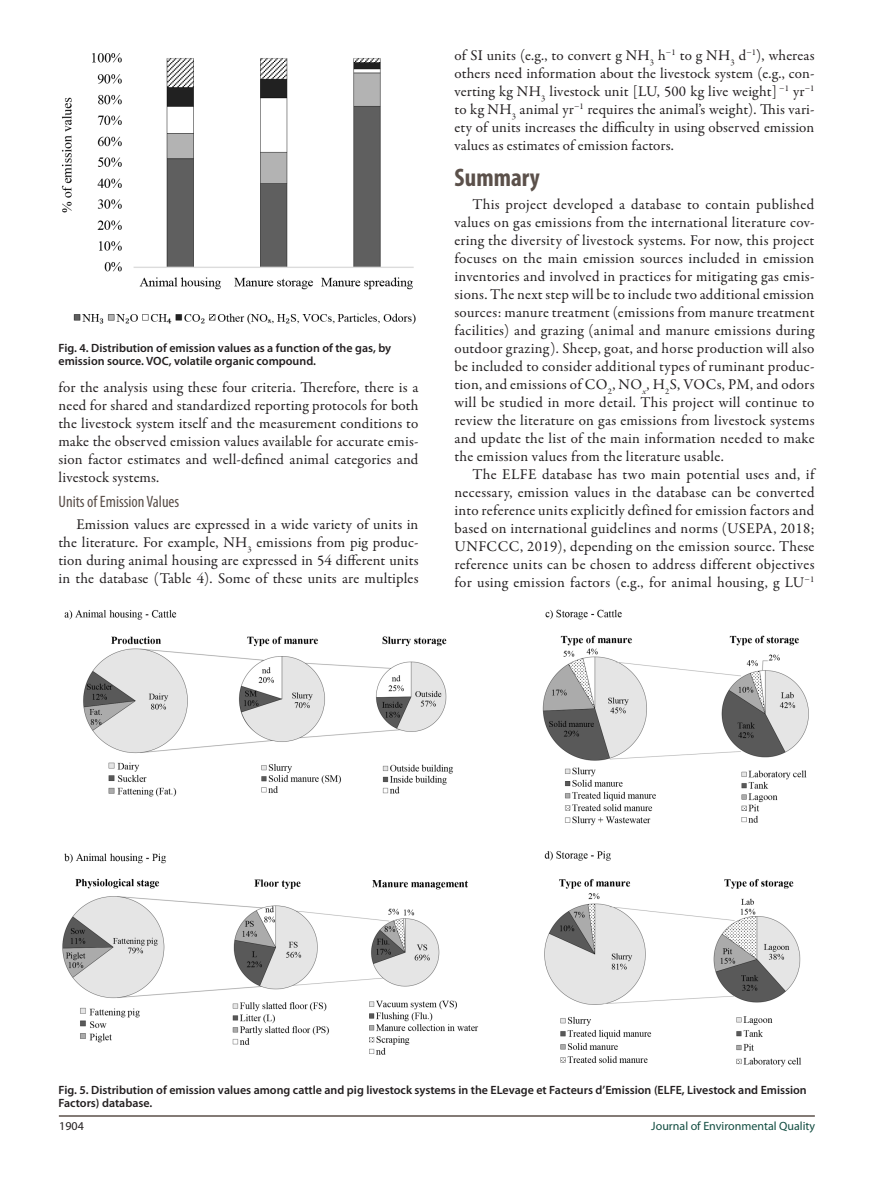
<style>
.page{position:relative;width:891px;height:1188px;background:#fff}
.page>*{position:absolute;margin:0;border:0;box-sizing:border-box;transform-origin:0 0}
.t1{font:700 condensed 25.5px "Myriad Pro";color:#5b504a}
.t2{font:condensed 16.5px "Myriad Pro";color:#5b504a}
.Para_Text{font:15px/18px "Garamond Premr Pro";letter-spacing:.015em;color:#231f20;text-align:justify}
.Figure_Legend{font:600 12px/13.5px "Myriad Pro";color:#231f20}
.t3{font:12px "Myriad Pro";color:#124d41}
.t4{font:12px "Myriad Pro";color:#231f20}
</style>
<div class="page">
<hr style="left:59px;top:1115px;width:756px;height:2px;background:#5b504a">
<img style="left:61px;top:53px;width:355px;height:272px">
<img style="left:62px;top:609px;width:747px;height:458px">
<p class="Figure_Legend" style="left:58px;top:340px;width:334px">Fig. 4. Distribution of emission values as a function of the gas, by emission source. VOC, volatile organic compound.</p>
<p class="Para_Text" style="left:58px;top:379px;width:362px">for the analysis using these four criteria. Therefore, there is a need for shared and standardized reporting protocols for both the livestock system itself and the measurement conditions to make the observed emission values available for accurate emis&shy;sion factor estimates and well-defined animal categories and livestock systems.</p>
<h3 class="t2" style="left:58px;top:491px;width:122px">Units of Emission Values</h3>
<p class="Para_Text" style="left:58px;top:516px;width:362px;text-indent:18px">Emission values are expressed in a wide variety of units in the literature. For example, NH<sub>3</sub> emissions from pig produc&shy;tion during animal housing are expressed in 54 different units in the database (Table 4). Some of these units are multiples</p>
<p class="Para_Text" style="left:454px;top:47px;width:362px">of SI units (e.g., to convert g NH<sub>3</sub> h<sup>−1</sup> to g NH<sub>3</sub> d<sup>−1</sup>), whereas others need information about the livestock system (e.g., con&shy;verting kg NH<sub>3</sub> livestock unit [LU, 500 kg live weight] <sup>−1</sup> yr<sup>−1 </sup>to kg NH<sub>3</sub> animal yr<sup>−1</sup> requires the animal’s weight). This vari&shy;ety of units increases the difficulty in using observed emission values as estimates of emission factors.</p>
<h1 class="t1" style="left:454px;top:162px;width:87px">Summary</h1>
<p class="Para_Text" style="left:454px;top:196px;width:362px;text-indent:18px">This project developed a database to contain published values on gas emissions from the international literature cov&shy;ering the diversity of livestock systems. For now, this project focuses on the main emission sources included in emission inventories and involved in practices for mitigating gas emis&shy;sions. The next step will be to include two additional emission sources: manure treatment (emissions from manure treatment facilities) and grazing (animal and manure emissions during outdoor grazing). Sheep, goat, and horse production will also be included to consider additional types of ruminant produc&shy;tion, and emissions of CO<sub>2</sub>, NO<sub>x</sub>, H<sub>2</sub>S, VOCs, PM, and odors will be studied in more detail. This project will continue to review the literature on gas emissions from livestock systems and update the list of the main information needed to make the emission values from the literature usable.</p>
<p class="Para_Text" style="left:454px;top:466px;width:362px;text-indent:18px">The ELFE database has two main potential uses and, if necessary, emission values in the database can be converted into reference units explicitly defined for emission factors and based on international guidelines and norms (USEPA, 2018; UNFCCC, 2019), depending on the emission source. These reference units can be chosen to address different objectives for using emission factors (e.g., for animal housing, g LU<sup>−1</sup></p>
<p class="Figure_Legend" style="left:58px;top:1082px;width:750px">Fig. 5. Distribution of emission values among cattle and pig livestock systems in the ELevage et Facteurs d’Emission (ELFE, Livestock and Emission<br>Factors) database.</p>
<p class="t4" style="left:59px;top:1119px;width:26px">1904</p>
<p class="t3" style="left:651px;top:1119px;width:165px">Journal of Environmental Quality</p>
</div>
